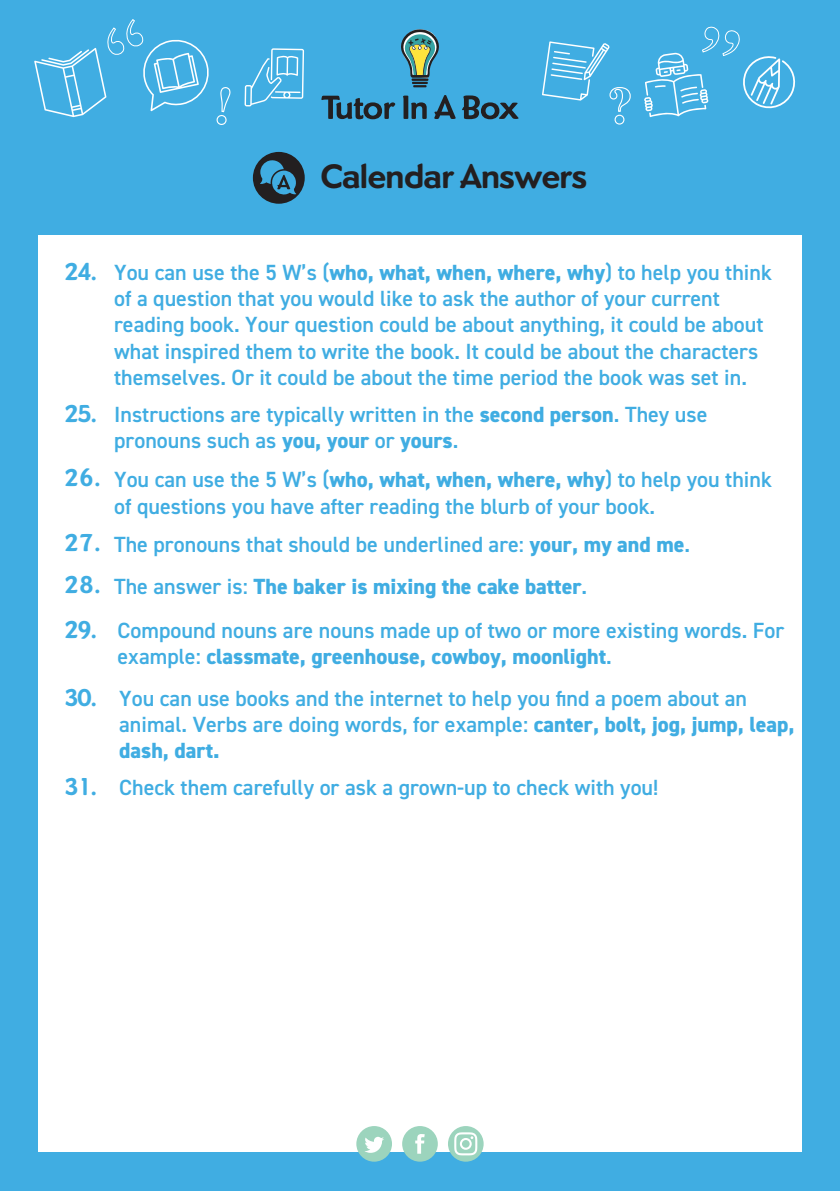
<style>
.page{position:relative;width:840px;height:1191px;background:#fff}
.page>*{position:absolute;margin:0;border:0;box-sizing:border-box;transform-origin:0 0}
.t1{font:700 35.2px "Dundee";color:#231f20}
.t2{font:600 22px/26.4px "DIN2014";color:#40ade2}
.t3{font:800 22px "DIN2014";color:#40ade2}
.s1{font-family:"Dundee";font-weight:700;font-size:25.4px}
.s2{font-weight:800}
.s3{font-weight:600}
</style>
<div class="page">
<div style="left:0;top:0;width:839px;height:1191px;background:#40ade2"></div>
<div style="left:38px;top:235px;width:763px;height:917px;background:#fff"></div>
<svg style="left:321px;top:96px;width:74px;height:23px"></svg>
<svg style="left:403px;top:96px;width:23px;height:23px"></svg>
<svg style="left:434px;top:95px;width:21px;height:24px"></svg>
<svg style="left:462px;top:95px;width:56px;height:24px"></svg>
<svg style="left:401px;top:29px;width:38px;height:58px"></svg>
<div style="left:356px;top:1126px;width:36px;height:35px;background:#9cd4bd;border-radius:50%"></div>
<svg style="left:365px;top:1136px;width:19px;height:16px"></svg>
<div style="left:402px;top:1126px;width:35px;height:35px;background:#9cd4bd;border-radius:50%"></div>
<svg style="left:415px;top:1134px;width:9px;height:19px"></svg>
<div style="left:447px;top:1126px;width:36px;height:35px;background:#9cd4bd;border-radius:50%"></div>
<svg style="left:454px;top:1132px;width:23px;height:23px"></svg>
<svg style="left:244px;top:48px;width:60px;height:58px"></svg>
<svg style="left:644px;top:26px;width:152px;height:91px"></svg>
<svg style="left:34px;top:19px;width:197px;height:106px"></svg>
<svg style="left:542px;top:41px;width:89px;height:84px"></svg>
<div style="left:253px;top:152px;width:51px;height:52px;background:#231f20;border-radius:50%"></div>
<svg style="left:260px;top:159px;width:36px;height:36px"></svg>
<h1 class="t1" style="left:320px;top:155px;width:268px">Calendar Answers</h1>
<p class="t2" style="left:114px;top:258px;width:659px;text-indent:-50px"><span class="s1">24.</span> You can use the 5 W’s (<span class="s2">who, what, when, where, why</span>) to help you think of a question that you would like to ask the author of your current reading book. Your question could be about anything, it could be about what inspired them to write the book. It could be about the characters themselves. Or it could be about the time period the book was set in.</p>
<p class="t2" style="left:114px;top:401px;width:594px;text-indent:-50px"><span class="s1">25.</span> Instructions are typically written in the <span class="s2">second person</span>. They use pronouns such as <span class="s2">you, your</span> or <span class="s2">yours</span>.</p>
<p class="t2" style="left:114px;top:466px;width:659px;text-indent:-50px"><span class="s1">26.</span> You can use the 5 W’s (<span class="s2">who, what, when, where, why</span>) to help you think of questions you have after reading the blurb of your book.</p>
<p class="t2" style="left:64px;top:530px;width:627px"><span class="s1">27.</span> The pronouns that should be underlined are: <span class="s2">your, my and me</span>.</p>
<p class="t3" style="left:64px;top:572px;width:524px"><span class="s1">28.</span> <span class="s3">The answer is:</span> The baker is mixing the cake batter<span class="s3">.</span></p>
<p class="t2" style="left:117px;top:616px;width:667px;text-indent:-53px"><span class="s1">29.</span> Compound nouns are nouns made up of two or more existing words. For example: <span class="s2">classmate, greenhouse, cowboy, moonlight</span>.</p>
<p class="t2" style="left:119px;top:684px;width:676px;text-indent:-55px"><span class="s1">30.</span> You can use books and the internet to help you find a poem about an animal. Verbs are doing words, for example: <span class="s2">canter, bolt, jog, jump, leap, dash, dart.</span></p>
<p class="t2" style="left:64px;top:774px;width:595px"><span class="s1">31.</span> Check them carefully or ask a grown-up to check with you!</p>
</div>
